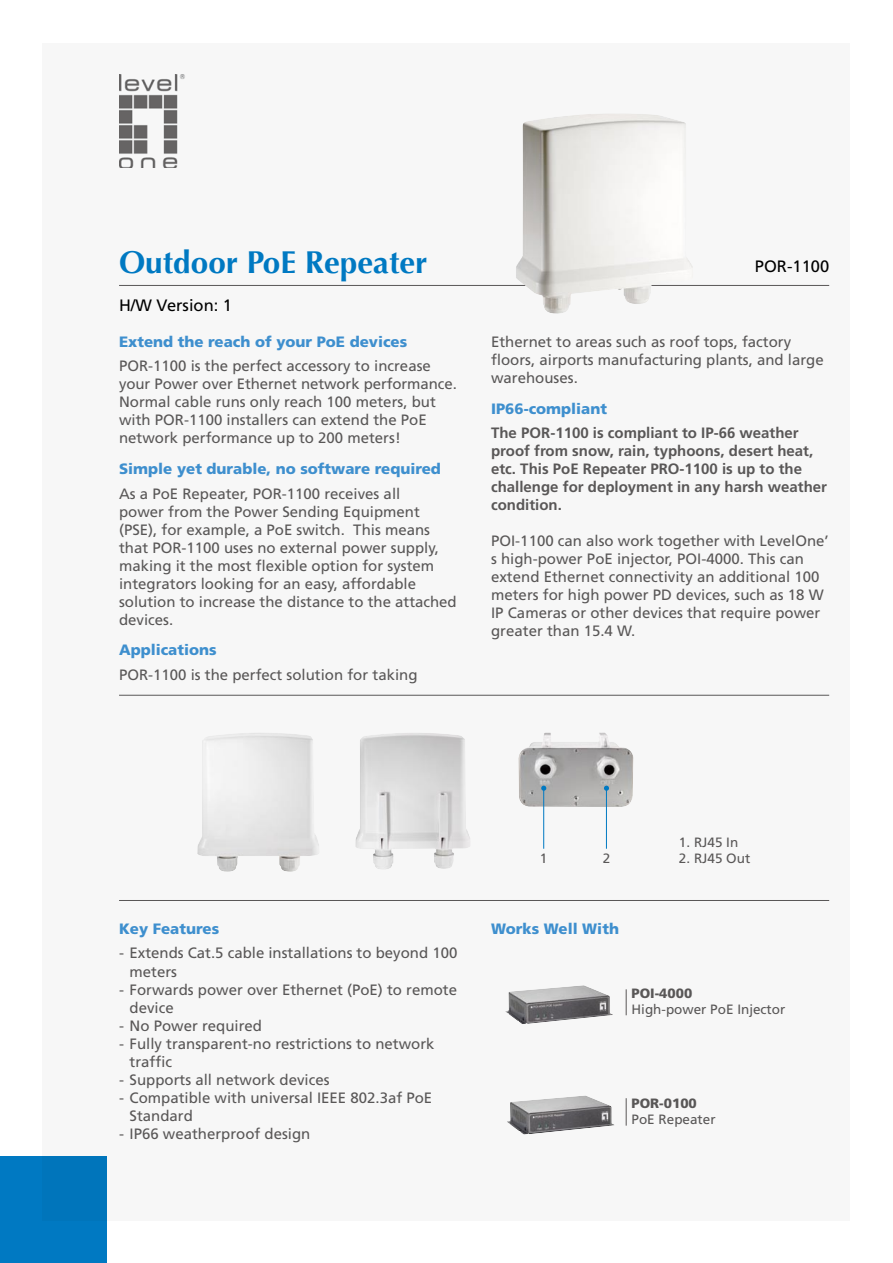
<style>
.page{position:relative;width:893px;height:1263px;background:#fff}
.page>*{position:absolute;margin:0;border:0;box-sizing:border-box;transform-origin:0 0}
.t1{font:700 31.5px "Optima";color:#0079c2}
.t2{font:16.5px "Frutiger CE";color:#000}
.t3{font:15px/18px "Frutiger CE";color:#595757}
.t4{font:700 15px/18px "Frutiger CE";color:#595757}
.t5{font:900 15px "Frutiger CE";color:#3e8fce}
.t6{font:13.5px "Frutiger CE";color:#595757}
.t7{font:900 13.5px "Frutiger CE";color:#595757}
</style>
<div class="page">
<div style="left:43px;top:43px;width:807px;height:1177px;background:#f7f7f7"></div>
<div style="left:0;top:1157px;width:106px;height:106px;background:#0079c2"></div>
<img style="left:119px;top:74px;width:66px;height:94px">
<hr style="left:119px;top:285px;width:710px;height:1px;background:#595757">
<hr style="left:119px;top:900px;width:710px;height:1px;background:#595757">
<svg style="left:626px;top:989px;width:1px;height:26px"></svg>
<svg style="left:626px;top:1098px;width:1px;height:27px"></svg>
<hr style="left:119px;top:695px;width:710px;height:1px;background:#595757">
<img style="left:505px;top:985px;width:108px;height:39px">
<img style="left:516px;top:114px;width:177px;height:200px">
<img style="left:197px;top:733px;width:122px;height:139px">
<img style="left:355px;top:733px;width:115px;height:136px">
<img style="left:518px;top:732px;width:115px;height:75px">
<img style="left:507px;top:1095px;width:107px;height:39px">
<hr style="left:543px;top:789px;width:1px;height:60px;background:#0079c2">
<svg style="left:541px;top:786px;width:5px;height:5px"></svg>
<hr style="left:606px;top:789px;width:1px;height:60px;background:#0079c2">
<svg style="left:604px;top:786px;width:5px;height:5px"></svg>
<h1 class="t1" style="left:119px;top:244px;width:310px">Outdoor PoE Repeater</h1>
<p class="t2" style="left:755px;top:257px;width:76px">POR-1100</p>
<p class="t2" style="left:119px;top:296px;width:115px">H/W Version: 1</p>
<p class="t5" style="left:119px;top:333px;width:290px">Extend the reach of your PoE devices</p>
<p class="t3" style="left:119px;top:357px;width:339px">POR-1100 is the perfect accessory to increase your Power over Ethernet network performance.<br>Normal cable runs only reach 100 meters, but with POR-1100 installers can extend the PoE network performance up to 200 meters!</p>
<p class="t5" style="left:119px;top:460px;width:323px">Simple yet durable, no software required</p>
<p class="t3" style="left:119px;top:484px;width:339px">As a PoE Repeater, POR-1100 receives all<br>power from the Power Sending Equipment (PSE), for example, a PoE switch. This means that POR-1100 uses no external power supply, making it the most flexible option for system integrators looking for an easy, affordable solution to increase the distance to the attached devices.</p>
<p class="t5" style="left:119px;top:641px;width:99px">Applications</p>
<p class="t3" style="left:119px;top:665px;width:300px">POR-1100 is the perfect solution for taking</p>
<p class="t3" style="left:491px;top:333px;width:334px">Ethernet to areas such as roof tops, factory floors, airports manufacturing plants, and large warehouses.</p>
<p class="t5" style="left:491px;top:400px;width:117px">IP66-compliant</p>
<p class="t4" style="left:491px;top:424px;width:337px">The POR-1100 is compliant to IP-66 weather proof from snow, rain, typhoons, desert heat, etc. This PoE Repeater PRO-1100 is up to the challenge for deployment in any harsh weather condition.</p>
<p class="t3" style="left:491px;top:532px;width:339px">POI-1100 can also work together with LevelOne’ s high-power PoE injector, POI-4000. This can extend Ethernet connectivity an additional 100 meters for high power PD devices, such as 18 W IP Cameras or other devices that require power greater than 15.4 W.</p>
<p class="t5" style="left:119px;top:920px;width:102px">Key Features</p>
<p class="t3" style="left:130px;top:944px;width:329px;text-indent:-10px">- Extends Cat.5 cable installations to beyond 100 meters</p>
<p class="t3" style="left:130px;top:980px;width:329px;text-indent:-10px">- Forwards power over Ethernet (PoE) to remote device</p>
<p class="t3" style="left:119px;top:1016px;width:145px">- No Power required</p>
<p class="t3" style="left:130px;top:1034px;width:307px;text-indent:-10px">- Fully transparent-no restrictions to network traffic</p>
<p class="t3" style="left:119px;top:1070px;width:212px">- Supports all network devices</p>
<p class="t3" style="left:130px;top:1088px;width:304px;text-indent:-10px">- Compatible with universal IEEE 802.3af PoE<br>Standard</p>
<p class="t3" style="left:119px;top:1124px;width:193px">- IP66 weatherproof design</p>
<p class="t6" style="left:540px;top:851px;width:9px">1</p>
<p class="t6" style="left:603px;top:851px;width:9px">2</p>
<p class="t6" style="left:679px;top:834px;width:61px">1. RJ45 In</p>
<p class="t6" style="left:679px;top:850px;width:73px">2. RJ45 Out</p>
<p class="t5" style="left:491px;top:920px;width:129px">Works Well With</p>
<p class="t7" style="left:632px;top:985px;width:62px">POI-4000</p>
<p class="t6" style="left:632px;top:1002px;width:155px">High-power PoE Injector</p>
<p class="t7" style="left:632px;top:1095px;width:67px">POR-0100</p>
<p class="t6" style="left:632px;top:1111px;width:86px">PoE Repeater</p>
</div>
